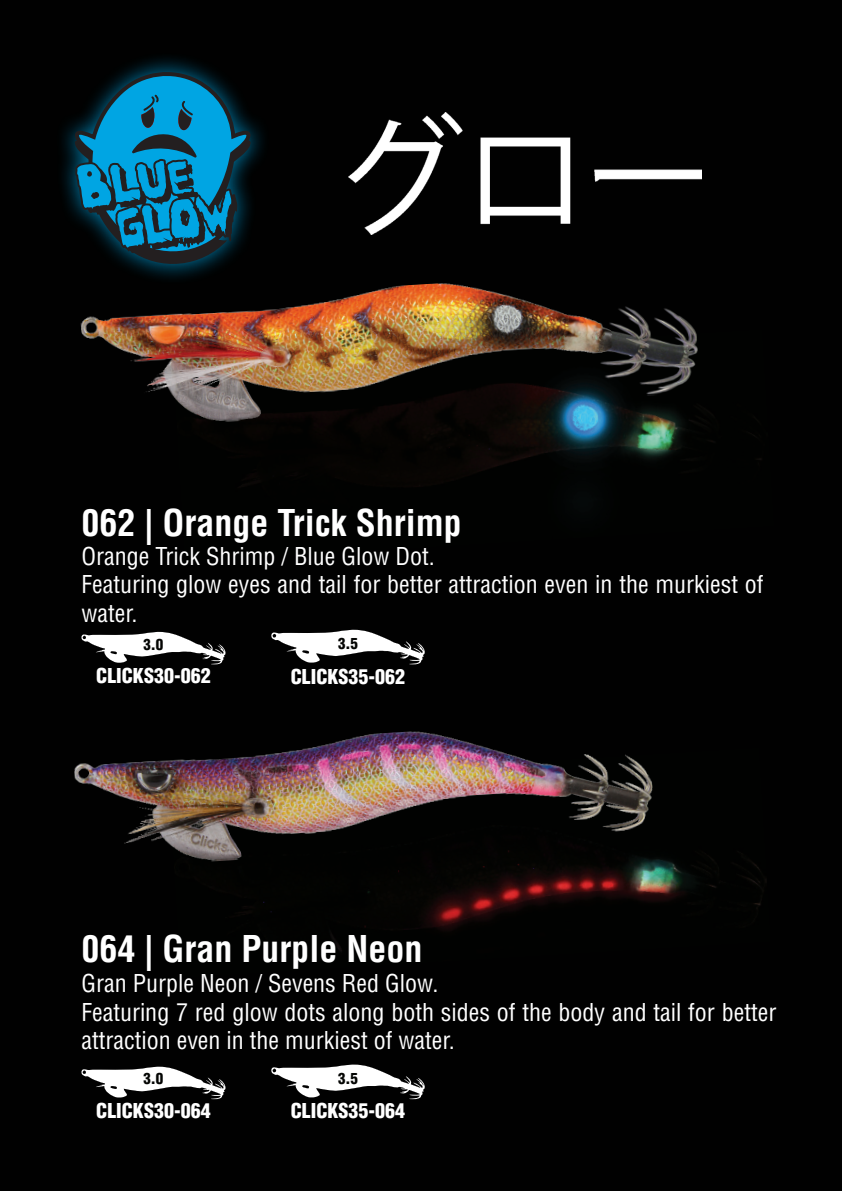
<style>
.page{position:relative;width:842px;height:1191px;background:#010101}
.page>*{position:absolute;margin:0;border:0;box-sizing:border-box;transform-origin:0 0}
.t1{font:700 condensed 36px "Helvetica";color:#fff}
.t2{font:condensed 24px/28.8px "Helvetica";color:#fff}
.t3{font:900 condensed 20px "Helvetica";color:#fff}
.t4{font:900 condensed 15px "Helvetica";color:#040503}
</style>
<div class="page">
<div style="left:55px;top:51px;width:216px;height:234px;background:#00aeef;opacity:.75"></div>
<svg style="left:72px;top:63px;width:182px;height:209px"></svg>
<img style="left:415px;top:430px;width:347px;height:57px">
<img style="left:239px;top:858px;width:528px;height:93px">
<img style="left:80px;top:268px;width:618px;height:162px">
<img style="left:74px;top:731px;width:581px;height:138px">
<svg style="left:81px;top:632px;width:145px;height:32px"></svg>
<svg style="left:81px;top:1066px;width:145px;height:33px"></svg>
<svg style="left:271px;top:630px;width:154px;height:34px"></svg>
<svg style="left:271px;top:1064px;width:154px;height:35px"></svg>
<img style="left:348px;top:113px;width:354px;height:122px">
<h1 class="t1" style="left:81px;top:500px;width:382px">062 | Orange Trick Shrimp</h1>
<p class="t2" style="left:81px;top:541px;width:684px">Orange Trick Shrimp / Blue Glow Dot.<br>Featuring glow eyes and tail for better attraction even in the murkiest of water.</p>
<p class="t4" style="left:143px;top:634px;width:21px">3.0</p>
<p class="t3" style="left:96px;top:663px;width:116px">CLICKS30-062</p>
<p class="t4" style="left:338px;top:633px;width:21px">3.5</p>
<p class="t3" style="left:291px;top:663px;width:116px">CLICKS35-062</p>
<h1 class="t1" style="left:81px;top:926px;width:342px">064 | Gran Purple Neon</h1>
<p class="t2" style="left:81px;top:968px;width:696px">Gran Purple Neon / Sevens Red Glow.<br>Featuring 7 red glow dots along both sides of the body and tail for better attraction even in the murkiest of water.</p>
<p class="t4" style="left:143px;top:1069px;width:21px">3.0</p>
<p class="t3" style="left:96px;top:1098px;width:116px">CLICKS30-064</p>
<p class="t4" style="left:338px;top:1068px;width:21px">3.5</p>
<p class="t3" style="left:291px;top:1098px;width:116px">CLICKS35-064</p>
</div>
